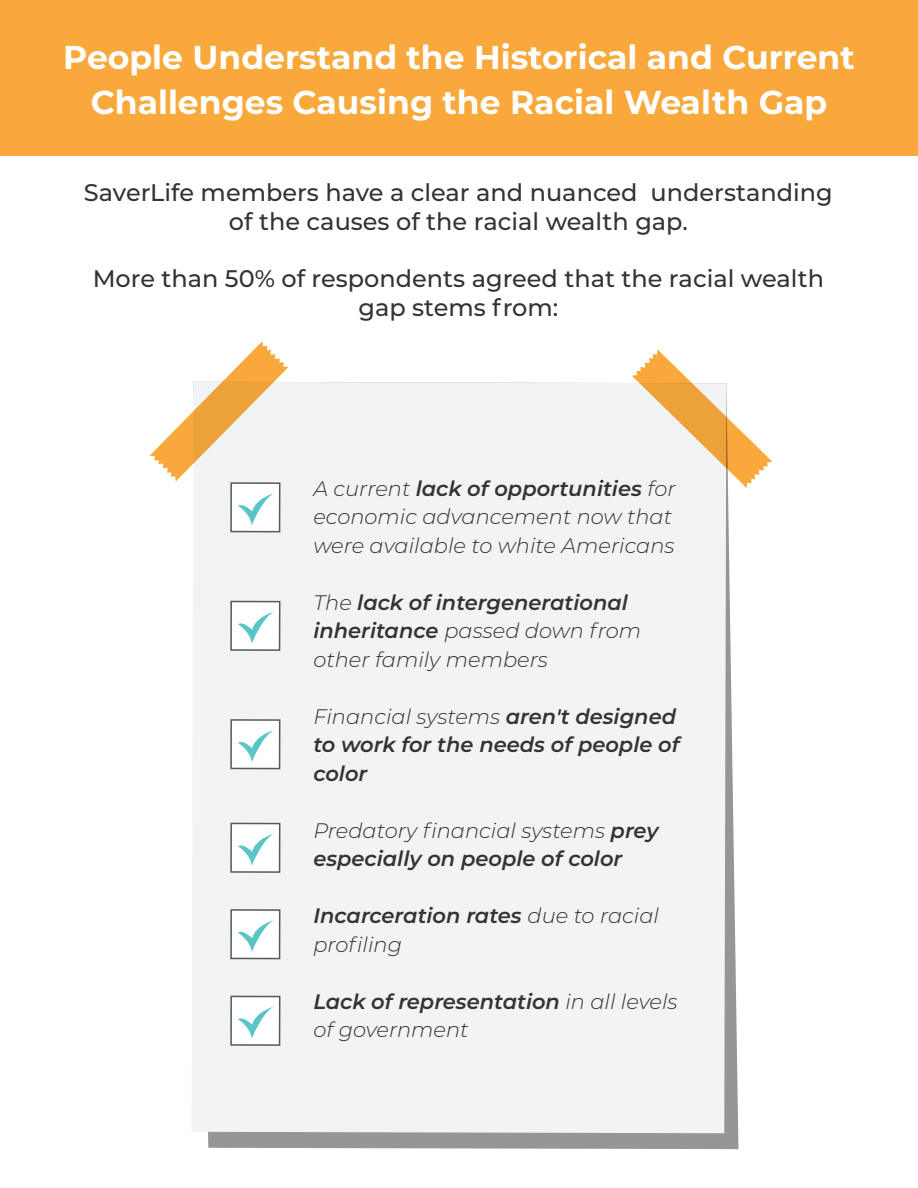
<style>
.page{position:relative;width:918px;height:1188px;background:#fff}
.page>*{position:absolute;margin:0;border:0;box-sizing:border-box;transform-origin:0 0}
.t1{font:700 33px/45px "Montserrat";color:#fff;text-align:center}
.t2{font:500 24px/28.8px "Montserrat";color:#323333;text-align:center}
.t3{font:italic 300 21px/28.5px "Montserrat";color:#323333}
.t4{font:italic 600 21px/28.5px "Montserrat";color:#323333}
.s1{font-weight:600}
.s2{font-weight:300}
</style>
<div class="page">
<div style="left:0;top:0;width:918px;height:156px;background:#f9a93c"></div>
<svg style="left:208px;top:488px;width:530px;height:661px;background:#a7a6a6"></svg>
<div style="left:192px;top:382px;width:534px;height:751px;background:#f2f3f4"></div>
<svg style="left:150px;top:341px;width:139px;height:140px"></svg>
<svg style="left:632px;top:349px;width:140px;height:139px"></svg>
<div style="left:231px;top:483px;width:49px;height:49px;background:#fff"></div>
<div style="left:230px;top:482px;width:50px;height:50px;border:2px solid #58595b"></div>
<svg style="left:238px;top:493px;width:36px;height:32px"></svg>
<div style="left:231px;top:601px;width:49px;height:49px;background:#fff"></div>
<div style="left:230px;top:601px;width:50px;height:50px;border:2px solid #58595b"></div>
<svg style="left:238px;top:611px;width:36px;height:33px"></svg>
<div style="left:231px;top:720px;width:49px;height:49px;background:#fff"></div>
<div style="left:230px;top:719px;width:50px;height:50px;border:2px solid #58595b"></div>
<svg style="left:238px;top:730px;width:36px;height:32px"></svg>
<div style="left:231px;top:823px;width:49px;height:49px;background:#fff"></div>
<div style="left:230px;top:823px;width:50px;height:50px;border:2px solid #58595b"></div>
<svg style="left:238px;top:833px;width:36px;height:33px"></svg>
<div style="left:231px;top:910px;width:49px;height:49px;background:#fff"></div>
<div style="left:230px;top:909px;width:50px;height:50px;border:2px solid #58595b"></div>
<svg style="left:238px;top:920px;width:36px;height:32px"></svg>
<div style="left:231px;top:996px;width:49px;height:49px;background:#fff"></div>
<div style="left:230px;top:996px;width:50px;height:50px;border:2px solid #58595b"></div>
<svg style="left:238px;top:1006px;width:36px;height:33px"></svg>
<h1 class="t1" style="left:63px;top:33px;width:793px">People Understand the Historical and Current<br>Challenges Causing the Racial Wealth Gap</h1>
<p class="t2" style="left:84px;top:177px;width:750px">SaverLife members have a clear and nuanced understanding of the causes of the racial wealth gap.</p>
<p class="t2" style="left:93px;top:264px;width:733px">More than 50% of respondents agreed that the racial wealth gap stems from:</p>
<p class="t3" style="left:313px;top:473px;width:364px">A current <span class="s1">lack of opportunities</span> for economic advancement now that were available to white Americans</p>
<p class="t3" style="left:313px;top:587px;width:329px">The <span class="s1">lack of intergenerational inheritance</span> passed down from other family members</p>
<p class="t4" style="left:313px;top:701px;width:368px"><span class="s2">Financial systems</span> aren't designed to work for the needs of people of color</p>
<p class="t4" style="left:313px;top:815px;width:347px"><span class="s2">Predatory financial systems</span> prey especially on people of color</p>
<p class="t3" style="left:313px;top:901px;width:347px"><span class="s1">Incarceration rates</span> due to racial profiling</p>
<p class="t3" style="left:313px;top:986px;width:366px"><span class="s1">Lack of representation</span> in all levels of government</p>
</div>
